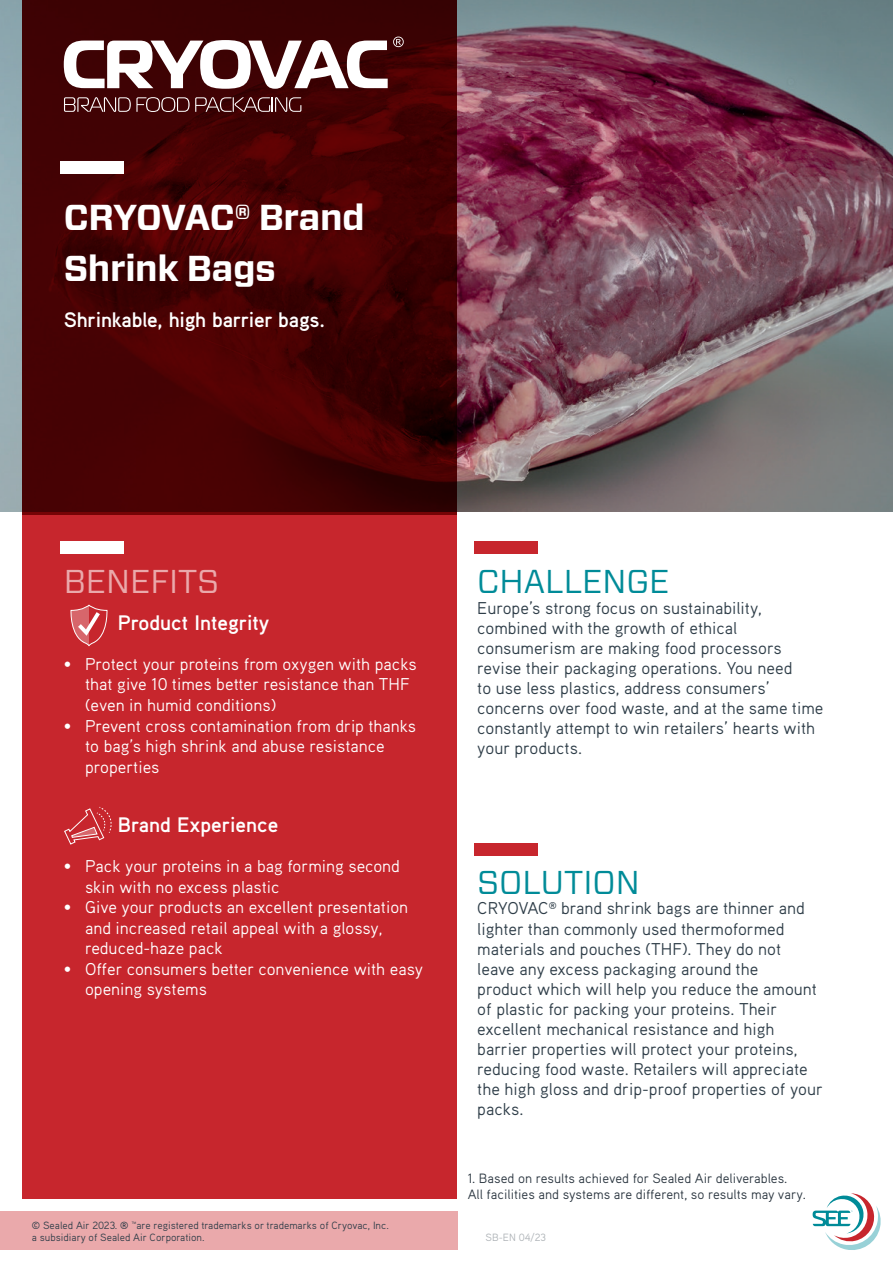
<style>
.page{position:relative;width:893px;height:1263px;background:#fff}
.page>*{position:absolute;margin:0;border:0;box-sizing:border-box;transform-origin:0 0}
.Product_Title{font:700 36px/50.7px "Forza";letter-spacing:-.01em;color:#fff}
.Section_Sub-heading{font:33px "Forza";color:#008b98}
.Section_Sub-heading-2{font:33px "Forza";color:#eaa9ab}
.Body_Sub-heading{font:700 21px "Aaux Pro OT";color:#fff}
.Product_Description{font:700 21px "Aaux Pro OT";letter-spacing:-.01em;color:#fff}
.Body_Copy_-_Grey{font:17.1px/20.1px "Aaux Pro OT";color:#2e3d48}
.List_-_Grey{font:17.1px/20.5px "Aaux Pro OT";color:#fff}
.Address{font:13.5px/16.2px "Aaux Pro OT";color:#2c3741}
.LEGAL_TEXT{font:10.5px/12.6px "Aaux Pro OT";color:#2e3d48}
.LEGAL_TEXT-2{font:10.5px "Aaux Pro OT";letter-spacing:-.005em;color:#adb2b6}
</style>
<div class="page">
<img style="left:0;top:0;width:893px;height:512px">
<div style="left:22px;top:0;width:435px;height:1199px;background:#c7262d"></div>
<svg style="left:22px;top:0;width:435px;height:515px;background:#430102"></svg>
<div style="left:60px;top:161px;width:64px;height:13px;background:#fff"></div>
<svg style="left:813px;top:1193px;width:68px;height:57px"></svg>
<svg style="left:64px;top:97px;width:237px;height:15px;background:#69393a"></svg>
<svg style="left:64px;top:37px;width:340px;height:52px;background:#997a7b"></svg>
<div style="left:60px;top:542px;width:64px;height:12px;background:#fff"></div>
<div style="left:474px;top:542px;width:64px;height:12px;background:#c7262d"></div>
<div style="left:474px;top:843px;width:64px;height:13px;background:#c7262d"></div>
<svg style="left:64px;top:806px;width:47px;height:39px"></svg>
<svg style="left:70px;top:605px;width:38px;height:42px"></svg>
<div style="left:0;top:1211px;width:457px;height:39px;background:#eaa9ab"></div>
<p class="Product_Title" style="left:64px;top:193px;width:303px">CRYOVAC® Brand<br>Shrink Bags</p>
<p class="Product_Description" style="left:64px;top:306px;width:263px">Shrinkable, high barrier bags.</p>
<p class="Section_Sub-heading-2" style="left:64px;top:559px;width:157px">BENEFITS</p>
<p class="Body_Sub-heading" style="left:118px;top:609px;width:153px">Product Integrity</p>
<p class="List_-_Grey" style="left:85px;top:653px;width:333px;text-indent:-21px">• Protect your proteins from oxygen with packs that give 10 times better resistance than THF (even in humid conditions)</p>
<p class="List_-_Grey" style="left:85px;top:715px;width:333px;text-indent:-21px">• Prevent cross contamination from drip thanks to bag’s high shrink and abuse resistance properties</p>
<p class="Body_Sub-heading" style="left:118px;top:811px;width:162px">Brand Experience</p>
<p class="List_-_Grey" style="left:85px;top:855px;width:316px;text-indent:-21px">• Pack your proteins in a bag forming second skin with no excess plastic</p>
<p class="List_-_Grey" style="left:85px;top:896px;width:325px;text-indent:-21px">• Give your products an excellent presentation and increased retail appeal with a glossy, reduced-haze pack</p>
<p class="List_-_Grey" style="left:85px;top:958px;width:340px;text-indent:-21px">• Offer consumers better convenience with easy opening systems</p>
<p class="LEGAL_TEXT" style="left:32px;top:1218px;width:358px">© Sealed Air 2023. ® ™are registered trademarks or trademarks of Cryovac, Inc. a subsidiary of Sealed Air Corporation.</p>
<p class="Section_Sub-heading" style="left:477px;top:559px;width:194px">CHALLENGE</p>
<p class="Body_Copy_-_Grey" style="left:477px;top:597px;width:348px">Europe’s strong focus on sustainability, combined with the growth of ethical consumerism are making food processors revise their packaging operations. You need<br>to use less plastics, address consumers’ concerns over food waste, and at the same time constantly attempt to win retailers’ hearts with your products.</p>
<p class="Section_Sub-heading" style="left:477px;top:860px;width:164px">SOLUTION</p>
<p class="Body_Copy_-_Grey" style="left:477px;top:898px;width:347px">CRYOVAC<sup>®</sup> brand shrink bags are thinner and lighter than commonly used thermoformed materials and pouches (THF). They do not leave any excess packaging around the<br>product which will help you reduce the amount of plastic for packing your proteins. Their excellent mechanical resistance and high barrier properties will protect your proteins, reducing food waste. Retailers will appreciate the high gloss and drip-proof properties of your packs.</p>
<p class="Address" style="left:468px;top:1170px;width:340px">1. Based on results achieved for Sealed Air deliverables.<br>All facilities and systems are different, so results may vary.</p>
<p class="LEGAL_TEXT-2" style="left:485px;top:1231px;width:62px">SB-EN 04/23</p>
</div>
